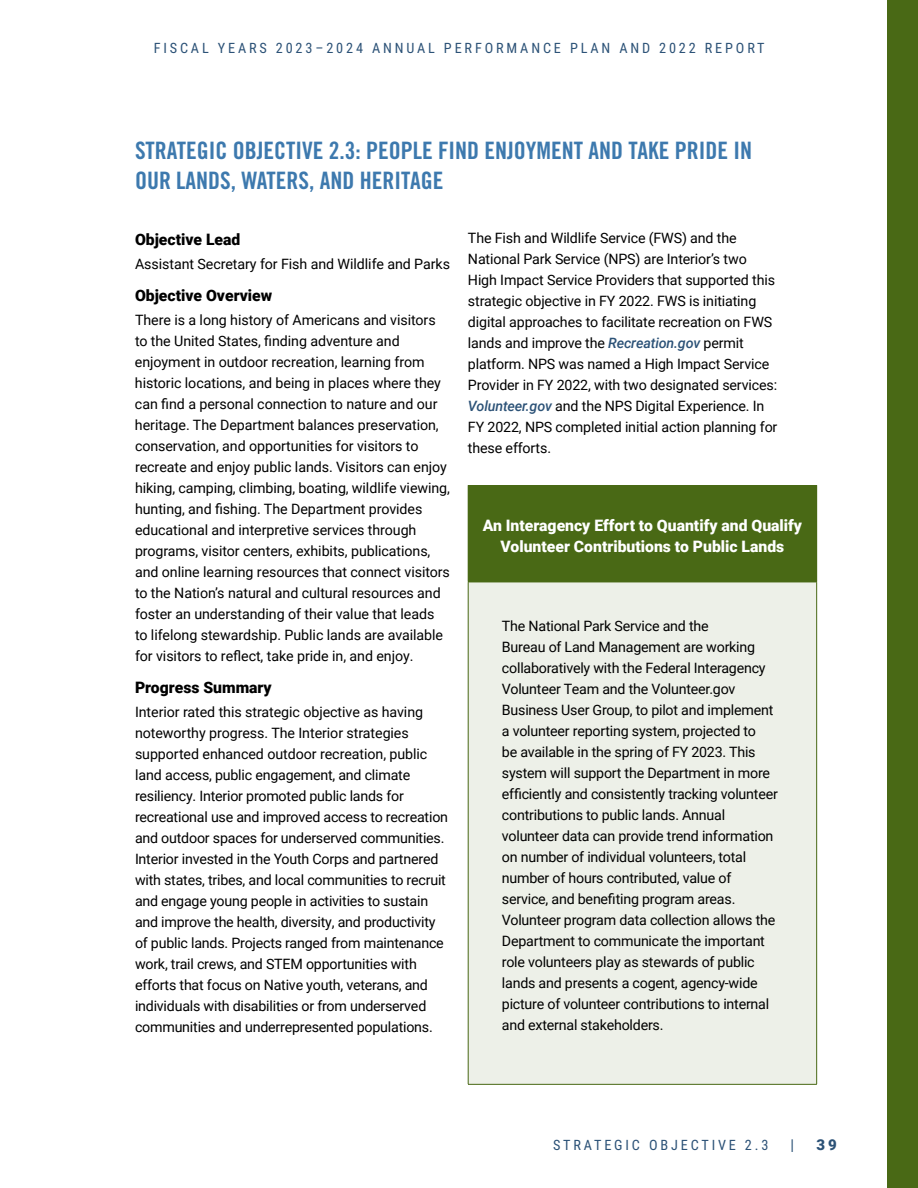
<style>
.page{position:relative;width:918px;height:1188px;background:#fff}
.page>*{position:absolute;margin:0;border:0;box-sizing:border-box;transform-origin:0 0}
.t1{font:24px/30px "Trade Gothic Bold Cond Twenty";color:#3d79ae}
.t2{font:900 15.75px/21px "Roboto";color:#fff;text-align:center}
.t3{font:900 15.75px "Roboto";color:#000}
.t4{font:900 15px "Roboto";color:#2c5277}
.t5{font:15px "Roboto Condensed";color:#2c5277}
.t6{font:14.25px/21px "Roboto";letter-spacing:-.015em;color:#000}
.t7{font:14.25px "Roboto Condensed";letter-spacing:.2em;color:#2c5277}
.s1{font-weight:500;font-style:italic;color:#2c5277}
</style>
<div class="page">
<div style="left:468px;top:485px;width:349px;height:97px;background:#496915"></div>
<div style="left:468px;top:582px;width:349px;height:502px;background:#edf0e8"></div>
<div style="left:888px;top:0;width:30px;height:1188px;background:#496915"></div>
<hr style="left:468px;top:582px;width:349px;height:1px;background:#496915">
<hr style="left:468px;top:1084px;width:349px;height:1px;background:#496915">
<hr style="left:816px;top:582px;width:1px;height:502px;background:#496915">
<hr style="left:468px;top:582px;width:1px;height:502px;background:#496915">
<p class="t7" style="left:154px;top:38px;width:612px">FISCAL YEARS 2023–2024 ANNUAL PERFORMANCE PLAN AND 2022 REPORT</p>
<h3 class="t1" style="left:135px;top:135px;width:619px">STRATEGIC OBJECTIVE 2.3: PEOPLE FIND ENJOYMENT AND TAKE PRIDE IN<br>OUR LANDS, WATERS, AND HERITAGE</h3>
<h4 class="t3" style="left:135px;top:228px;width:107px">Objective Lead</h4>
<p class="t6" style="left:135px;top:253px;width:317px">Assistant Secretary for Fish and Wildlife and Parks</p>
<h4 class="t3" style="left:135px;top:284px;width:139px">Objective Overview</h4>
<p class="t6" style="left:135px;top:309px;width:308px">There is a long history of Americans and visitors to the United States, finding adventure and enjoyment in outdoor recreation, learning from historic locations, and being in places where they can find a personal connection to nature and our</p>
<p class="t6" style="left:135px;top:414px;width:305px">heritage. The Department balances preservation, conservation, and opportunities for visitors to</p>
<p class="t6" style="left:135px;top:456px;width:317px">recreate and enjoy public lands. Visitors can enjoy hiking, camping, climbing, boating, wildlife viewing, hunting, and fishing. The Department provides</p>
<p class="t6" style="left:135px;top:519px;width:283px">educational and interpretive services through</p>
<p class="t6" style="left:135px;top:540px;width:297px">programs, visitor centers, exhibits, publications,</p>
<p class="t6" style="left:135px;top:561px;width:317px">and online learning resources that connect visitors to the Nation’s natural and cultural resources and foster an understanding of their value that leads</p>
<p class="t6" style="left:135px;top:624px;width:310px">to lifelong stewardship. Public lands are available for visitors to reflect, take pride in, and enjoy.</p>
<h4 class="t3" style="left:135px;top:676px;width:138px">Progress Summary</h4>
<p class="t6" style="left:135px;top:701px;width:290px">Interior rated this strategic objective as having noteworthy progress. The Interior strategies</p>
<p class="t6" style="left:135px;top:743px;width:294px">supported enhanced outdoor recreation, public land access, public engagement, and climate</p>
<p class="t6" style="left:135px;top:785px;width:270px">resiliency. Interior promoted public lands for</p>
<p class="t6" style="left:135px;top:806px;width:315px">recreational use and improved access to recreation and outdoor spaces for underserved communities.<br>Interior invested in the Youth Corps and partnered with states, tribes, and local communities to recruit</p>
<p class="t6" style="left:135px;top:890px;width:310px">and engage young people in activities to sustain and improve the health, diversity, and productivity of public lands. Projects ranged from maintenance work, trail crews, and STEM opportunities with efforts that focus on Native youth, veterans, and</p>
<p class="t6" style="left:135px;top:995px;width:299px">individuals with disabilities or from underserved communities and underrepresented populations.</p>
<p class="t6" style="left:468px;top:227px;width:270px">The Fish and Wildlife Service (FWS) and the</p>
<p class="t6" style="left:468px;top:248px;width:309px">National Park Service (NPS) are Interior’s two<br>High Impact Service Providers that supported this strategic objective in FY 2022. FWS is initiating</p>
<p class="t6" style="left:468px;top:311px;width:306px">digital approaches to facilitate recreation on FWS lands and improve the <span class="s1">Recreation.gov</span> permit</p>
<p class="t6" style="left:468px;top:353px;width:311px">platform. NPS was named a High Impact Service Provider in FY 2022, with two designated services:<br><span class="s1">Volunteer.gov</span> and the NPS Digital Experience. In FY 2022, NPS completed initial action planning for</p>
<p class="t6" style="left:468px;top:437px;width:85px">these efforts.</p>
<h4 class="t2" style="left:483px;top:515px;width:321px">An Interagency Effort to Quantify and Qualify<br>Volunteer Contributions to Public Lands</h4>
<p class="t6" style="left:502px;top:615px;width:265px">The National Park Service and the<br>Bureau of Land Management are working collaboratively with the Federal Interagency</p>
<p class="t6" style="left:502px;top:678px;width:235px">Volunteer Team and the Volunteer.gov</p>
<p class="t6" style="left:502px;top:699px;width:273px">Business User Group, to pilot and implement a volunteer reporting system, projected to</p>
<p class="t6" style="left:502px;top:741px;width:255px">be available in the spring of FY 2023. This</p>
<p class="t6" style="left:502px;top:762px;width:277px">system will support the Department in more efficiently and consistently tracking volunteer contributions to public lands. Annual</p>
<p class="t6" style="left:502px;top:825px;width:273px">volunteer data can provide trend information on number of individual volunteers, total number of hours contributed, value of</p>
<p class="t6" style="left:502px;top:888px;width:235px">service, and benefiting program areas.</p>
<p class="t6" style="left:502px;top:909px;width:275px">Volunteer program data collection allows the<br>Department to communicate the important</p>
<p class="t6" style="left:502px;top:951px;width:257px">role volunteers play as stewards of public lands and presents a cogent, agency-wide</p>
<p class="t6" style="left:502px;top:993px;width:269px">picture of volunteer contributions to internal</p>
<p class="t6" style="left:502px;top:1014px;width:163px">and external stakeholders.</p>
<p class="t7" style="left:553px;top:1135px;width:217px">STRATEGIC OBJECTIVE 2.3</p>
<p class="t5" style="left:791px;top:1134px;width:5px">|</p>
<p class="t4" style="left:817px;top:1134px;width:22px">39</p>
</div>
